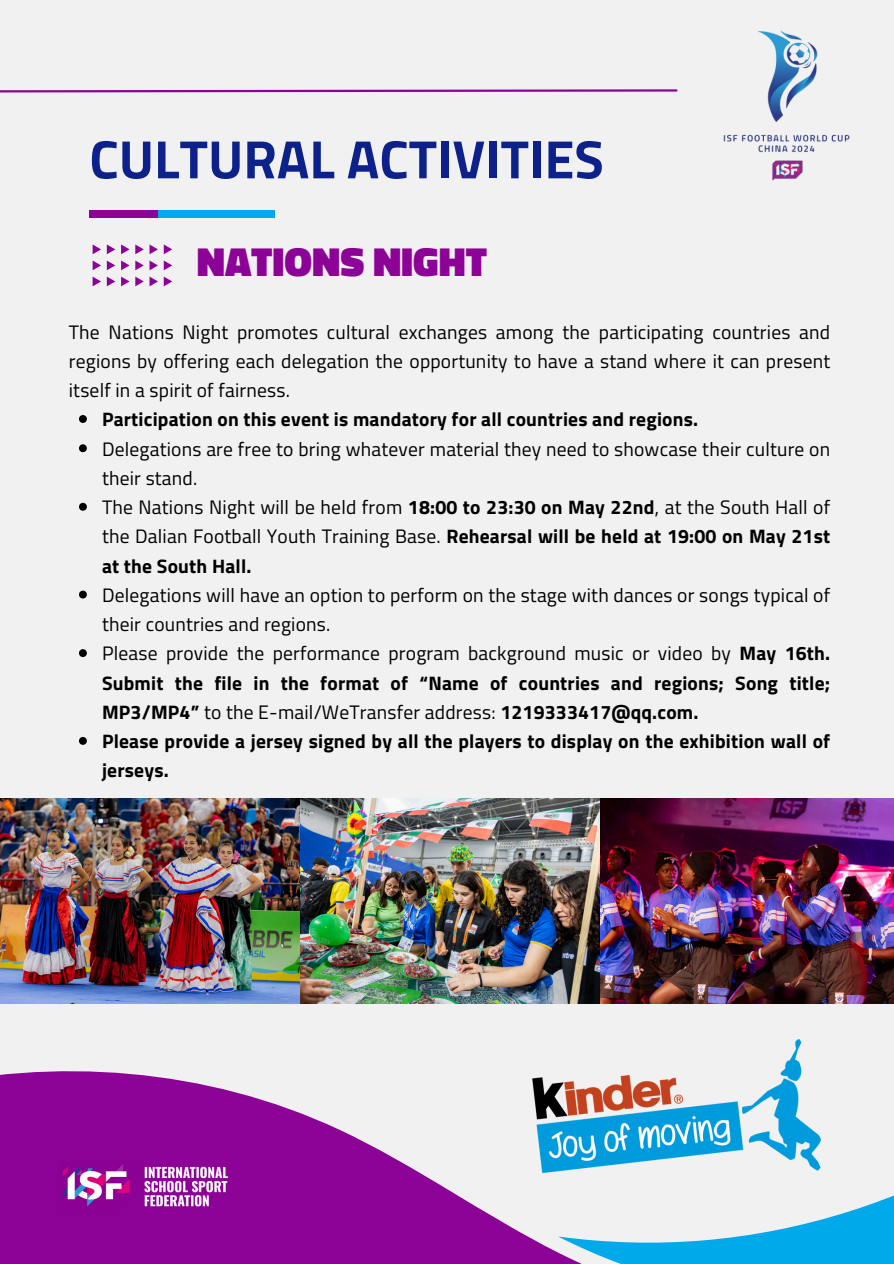
<style>
.page{position:relative;width:894px;height:1264px;background:#fff}
.page>*{position:absolute;margin:0;border:0;box-sizing:border-box;transform-origin:0 0}
.t1{font:700 54px "Titillium Web";color:#0d218a}
.t2{font:900 41.1px "Titillium Web";color:#8d0296}
.t3{font:19.5px/29.2px "Titillium Web";letter-spacing:.01em;color:#000;text-align:justify}
.t4{font:700 19.5px/29.2px "Titillium Web";letter-spacing:.01em;color:#000;text-align:justify}
.s1{font-weight:700}
.s2{font-weight:400}
</style>
<div class="page">
<div style="left:0;top:0;width:893px;height:1263px;background:#f1f1f1"></div>
<svg style="left:0;top:1071px;width:558px;height:192px;fill:#8d0296"></svg>
<svg style="left:558px;top:1196px;width:335px;height:67px"></svg>
<img style="left:57px;top:1161px;width:170px;height:54px">
<svg style="left:0;top:89px;width:678px;height:4px"></svg>
<div style="left:89px;top:210px;width:185px;height:8px;background:#00a9ea"></div>
<div style="left:89px;top:210px;width:69px;height:8px;background:#8d0296"></div>
<svg style="left:164px;top:244px;width:8px;height:10px"></svg>
<svg style="left:164px;top:260px;width:8px;height:10px"></svg>
<svg style="left:164px;top:276px;width:8px;height:10px"></svg>
<svg style="left:135px;top:244px;width:23px;height:10px"></svg>
<svg style="left:135px;top:260px;width:23px;height:10px"></svg>
<svg style="left:135px;top:276px;width:23px;height:10px"></svg>
<svg style="left:93px;top:244px;width:36px;height:42px"></svg>
<img style="left:0;top:798px;width:893px;height:205px">
<svg style="left:79px;top:415px;width:8px;height:8px"></svg>
<svg style="left:79px;top:444px;width:8px;height:8px"></svg>
<svg style="left:79px;top:503px;width:8px;height:7px"></svg>
<svg style="left:79px;top:590px;width:8px;height:8px"></svg>
<svg style="left:79px;top:649px;width:8px;height:8px"></svg>
<svg style="left:79px;top:737px;width:8px;height:7px"></svg>
<img style="left:723px;top:30px;width:127px;height:151px">
<img style="left:528px;top:1039px;width:293px;height:134px">
<p class="t1" style="left:89px;top:117px;width:516px">CULTURAL ACTIVITIES</p>
<p class="t2" style="left:197px;top:229px;width:291px">NATIONS NIGHT</p>
<p class="t3" style="left:69px;top:316px;width:762px">The Nations Night promotes cultural exchanges among the participating countries and regions by offering each delegation the opportunity to have a stand where it can present itself in a spirit of fairness.</p>
<p class="t4" style="left:102px;top:404px;width:597px">Participation on this event is mandatory for all countries and regions.</p>
<p class="t3" style="left:102px;top:433px;width:729px">Delegations are free to bring whatever material they need to showcase their culture on their stand.</p>
<p class="t3" style="left:102px;top:492px;width:729px">The Nations Night will be held from <span class="s1">18:00 to 23:30 on May 22nd</span>, at the South Hall of the Dalian Football Youth Training Base. <span class="s1">Rehearsal will be held at 19:00 on May 21st at the South Hall.</span></p>
<p class="t3" style="left:102px;top:580px;width:729px">Delegations will have an option to perform on the stage with dances or songs typical of their countries and regions.</p>
<p class="t4" style="left:102px;top:638px;width:729px"><span class="s2">Please provide the performance program background music or video by</span> May 16th.<br>Submit the file in the format of “Name of countries and regions; Song title; MP3/MP4” <span class="s2">to the E-mail/WeTransfer address:</span> 1219333417@qq.com.</p>
<p class="t4" style="left:102px;top:726px;width:729px">Please provide a jersey signed by all the players to display on the exhibition wall of jerseys.</p>
</div>
